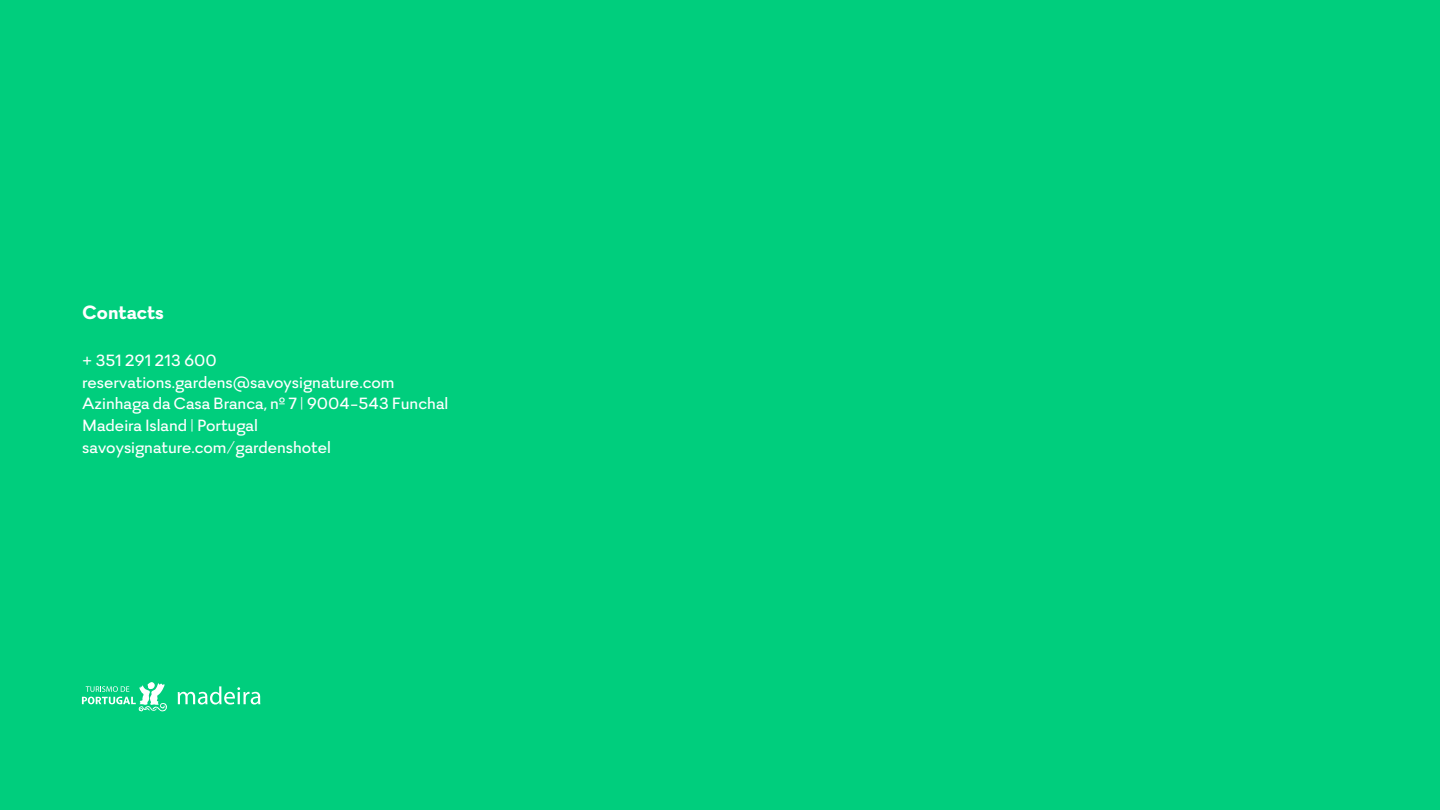
<style>
.page{position:relative;width:1440px;height:810px;background:#00ce7d}
.page>*{position:absolute;margin:0;border:0;box-sizing:border-box;transform-origin:0 0}
.t1{font:800 21px "Firme";letter-spacing:-.005em;color:#fff}
.t2{font:500 18px/21.6px "Firme";letter-spacing:-.005em;color:#fff}
.t3{font:500 16.95px "Lato";color:#fff}
.t4{font:500 16.8px "Lato";color:#fff}
</style>
<div class="page">
<svg style="left:82px;top:682px;width:85px;height:29px"></svg>
<svg style="left:178px;top:686px;width:82px;height:19px"></svg>
<p class="t1" style="left:82px;top:300px;width:83px">Contacts</p>
<p class="t2" style="left:82px;top:350px;width:368px">+ 351 291 213 600 reservations.gardens@savoysignature.com Azinhaga da Casa Branca, nº 7 | 9004-543 Funchal Madeira Island | Portugal savoysignature.com/gardenshotel</p>
<p class="t3" style="left:82px;top:370px;width:315px">reservations.gardens@savoysignature.com</p>
<p class="t4" style="left:82px;top:436px;width:250px">savoysignature.com/gardenshotel</p>
</div>
